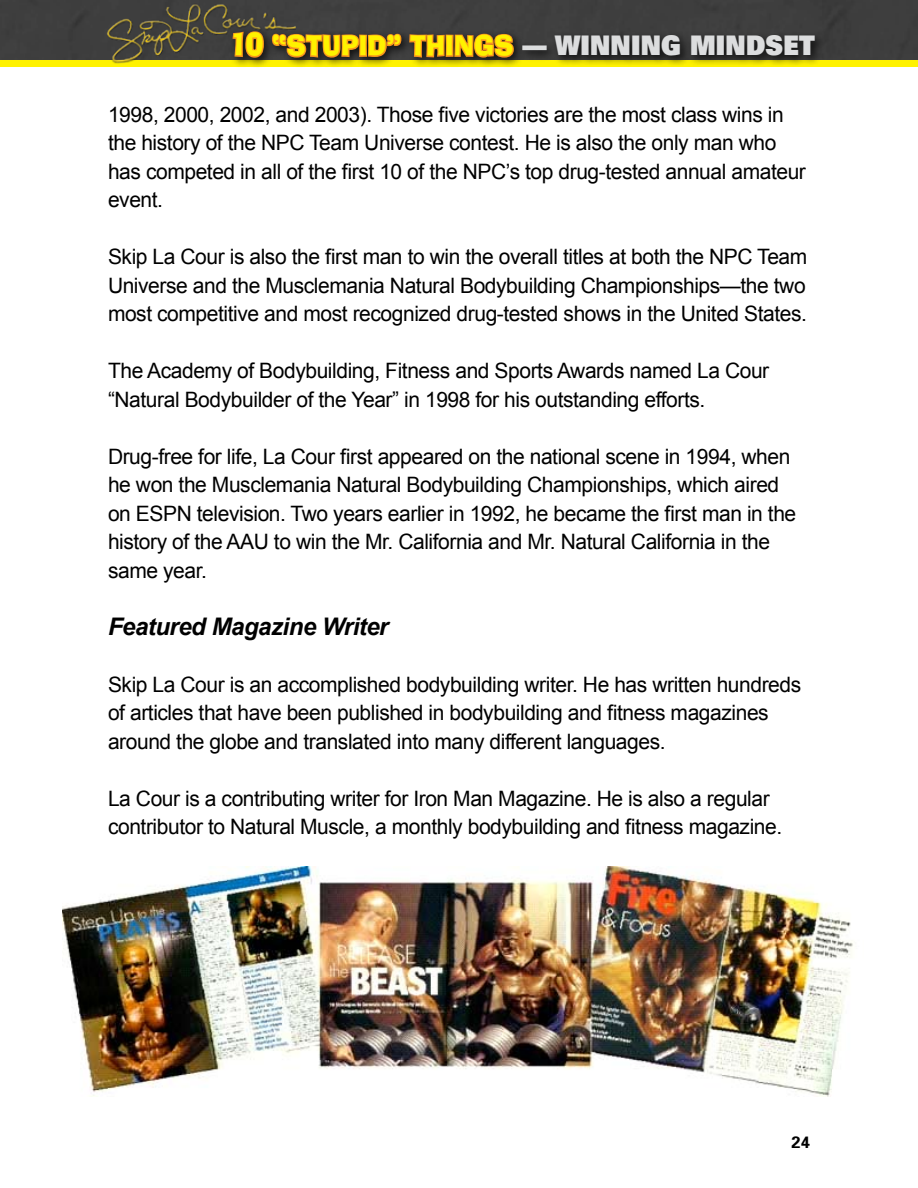
<style>
.page{position:relative;width:918px;height:1188px;background:#fff}
.page>*{position:absolute;margin:0;border:0;box-sizing:border-box;transform-origin:0 0}
.t1{font:900 27px "Univers";letter-spacing:.01em;color:#dcddde;scale:.9 1}
.t2{font:italic 700 24.3px "Arial";letter-spacing:-.02em;color:#000}
.t3{font:21.15px/28.5px "Arial";letter-spacing:-.02em;color:#000}
.t4{font:700 16.5px "Univers";color:#000}
.s1{font-family:"Ad Lib BT";font-weight:400;font-size:30px;color:#fff200}
.s2{font-family:"Ad Lib BT";font-weight:400;color:#fff200}
</style>
<div class="page">
<svg style="left:0;top:59px;width:918px;height:7px"></svg>
<div style="left:0;top:0;width:918px;height:59px;background:#3e3e3e"></div>
<div style="left:228px;top:26px;width:598px;height:43px;background:#000;opacity:.75"></div>
<svg style="left:271px;top:26px;width:244px;height:43px;background:#8c6f2c"></svg>
<img style="left:102px;top:0;width:197px;height:68px">
<img style="left:63px;top:866px;width:790px;height:230px">
<p class="t1" style="left:230px;top:28px;width:652px"><span class="s1">10</span> <span class="s2">“STUPID” THINGS</span> — WINNing MINDSET</p>
<p class="t3" style="left:108px;top:100px;width:699px">1998, 2000, 2002, and 2003). Those five victories are the most class wins in the history of the NPC Team Universe contest. He is also the only man who has competed in all of the first 10 of the NPC’s top drug-tested annual amateur event.</p>
<p class="t3" style="left:108px;top:243px;width:701px;text-align:justify">Skip La Cour is also the first man to win the overall titles at both the NPC Team Universe and the Musclemania Natural Bodybuilding Championships—the two most competitive and most recognized drug-tested shows in the United States.</p>
<p class="t3" style="left:108px;top:357px;width:663px">The Academy of Bodybuilding, Fitness and Sports Awards named La Cour “Natural Bodybuilder of the Year” in 1998 for his outstanding efforts.</p>
<p class="t3" style="left:108px;top:442px;width:690px">Drug-free for life, La Cour first appeared on the national scene in 1994, when he won the Musclemania Natural Bodybuilding Championships, which aired on ESPN television. Two years earlier in 1992, he became the first man in the history of the AAU to win the Mr. California and Mr. Natural California in the same year.</p>
<p class="t2" style="left:108px;top:611px;width:284px">Featured Magazine Writer</p>
<p class="t3" style="left:108px;top:670px;width:695px">Skip La Cour is an accomplished bodybuilding writer. He has written hundreds of articles that have been published in bodybuilding and fitness magazines around the globe and translated into many different languages.</p>
<p class="t3" style="left:108px;top:784px;width:676px">La Cour is a contributing writer for Iron Man Magazine. He is also a regular contributor to Natural Muscle, a monthly bodybuilding and fitness magazine.</p>
<p class="t4" style="left:792px;top:1131px;width:20px">24</p>
</div>
